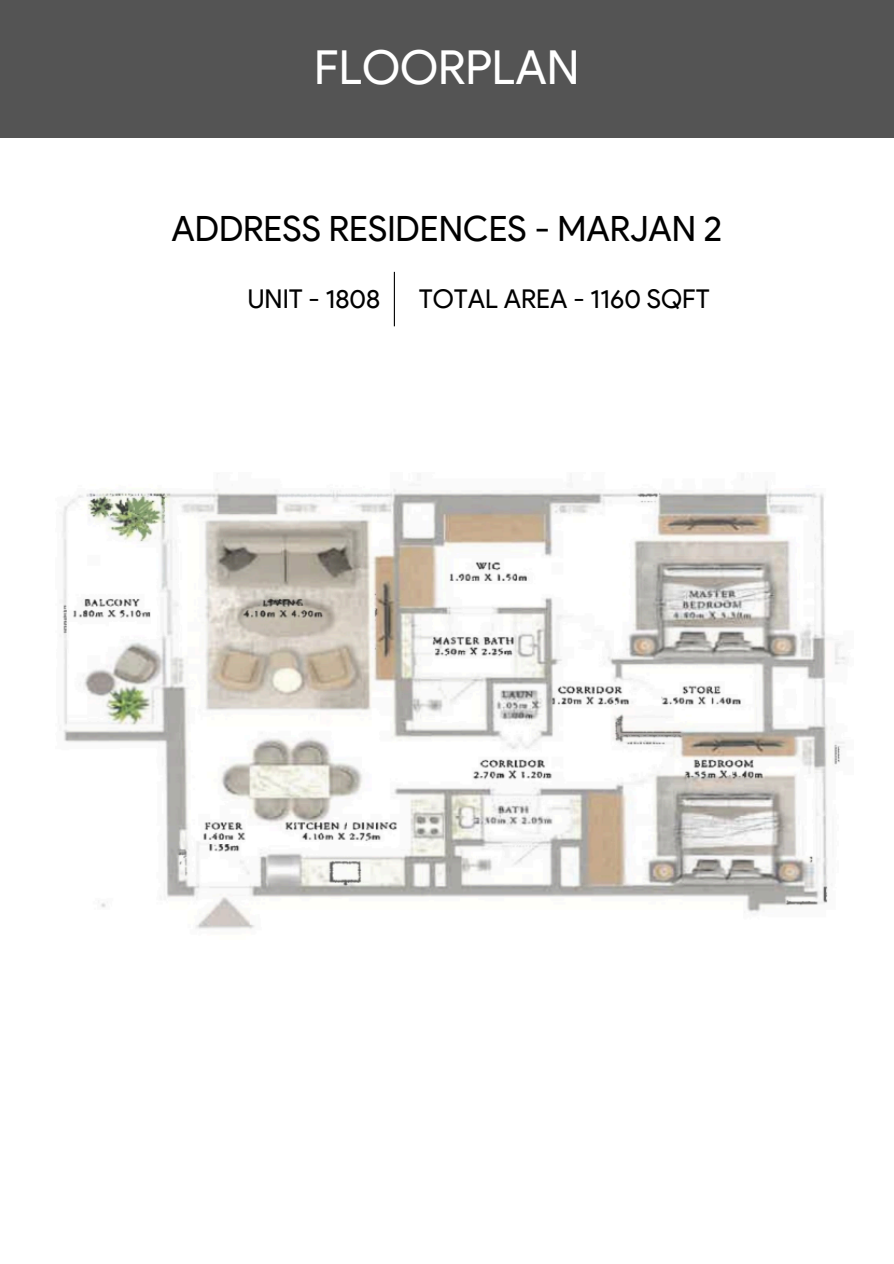
<style>
.page{position:relative;width:894px;height:1264px;background:#fff}
.page>*{position:absolute;margin:0;border:0;box-sizing:border-box;transform-origin:0 0}
.t1{font:46.95px "Product Sans";color:#fff}
.t2{font:34.95px "Product Sans";color:#000}
.t3{font:25.95px "Product Sans";color:#000}
</style>
<div class="page">
<div style="left:0;top:0;width:893px;height:138px;background:#545454"></div>
<hr style="left:394px;top:272px;width:1px;height:54px;background:#000">
<img style="left:62px;top:488px;width:784px;height:441px">
<h1 class="t1" style="left:314px;top:39px;width:267px">FLOORPLAN</h1>
<h2 class="t2" style="left:171px;top:207px;width:552px">ADDRESS RESIDENCES - MARJAN 2</h2>
<p class="t3" style="left:248px;top:283px;width:134px">UNIT - 1808</p>
<p class="t3" style="left:418px;top:283px;width:292px">TOTAL AREA - 1160 SQFT</p>
</div>
